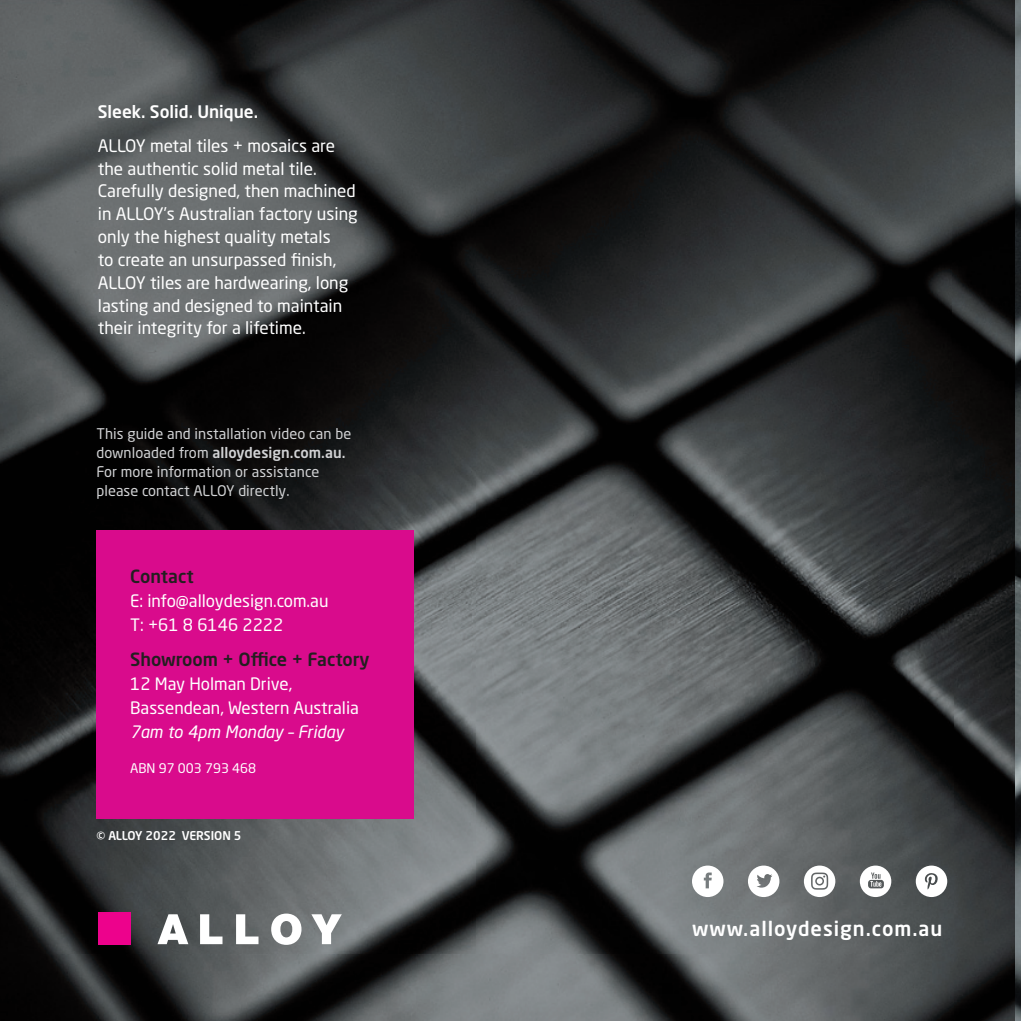
<style>
.page{position:relative;width:1021px;height:1021px;background:#fff}
.page>*{position:absolute;margin:0;border:0;box-sizing:border-box;transform-origin:0 0}
.t1{font:500 20px "Neo Sans Std";letter-spacing:.05em;color:#fff}
.t2{font:500 18px "Neo Sans Std";color:#231f20}
.t3{font:17.2px/22.8px "Neo Sans Std";color:#fff}
.t4{font:500 17.2px "Neo Sans Std";color:#fff}
.t5{font:17px/24px "Neo Sans Std";color:#fff}
.t6{font:italic 17px "Neo Sans Std";color:#fff}
.t7{font:14.6px/18.8px "Neo Sans Std";letter-spacing:.005em;color:#d1d2d4}
.t8{font:13.2px "Neo Sans Std";color:#fff}
.t9{font:500 12px "Neo Sans Std";color:#fff}
.s1{font-weight:500}
</style>
<div class="page">
<img style="left:0;top:0;width:1015px;height:1020px">
<img style="left:1015px;top:0;width:5px;height:1020px">
<div style="left:98px;top:912px;width:32px;height:32px;background:#ed028c"></div>
<svg style="left:157px;top:913px;width:185px;height:31px"></svg>
<div style="left:96px;top:530px;width:318px;height:289px;background:#d90b8c"></div>
<svg style="left:748px;top:865px;width:31px;height:32px"></svg>
<svg style="left:803px;top:865px;width:32px;height:32px"></svg>
<svg style="left:692px;top:865px;width:31px;height:32px"></svg>
<svg style="left:859px;top:865px;width:32px;height:32px"></svg>
<svg style="left:915px;top:865px;width:32px;height:32px"></svg>
<p class="t4" style="left:98px;top:104px;width:162px">Sleek. Solid. Unique.</p>
<p class="t3" style="left:98px;top:135px;width:261px">ALLOY metal tiles + mosaics are the authentic solid metal tile.<br>Carefully designed, then machined in ALLOY’s Australian factory using only the highest quality metals<br>to create an unsurpassed finish, ALLOY tiles are hardwearing, long lasting and designed to maintain their integrity for a lifetime.</p>
<p class="t7" style="left:96px;top:425px;width:256px">This guide and installation video can be downloaded from <span class="s1">alloydesign.com.au.<br></span>For more information or assistance please contact ALLOY directly.</p>
<p class="t2" style="left:130px;top:568px;width:65px">Contact</p>
<p class="t5" style="left:130px;top:589px;width:200px">E: info@alloydesign.com.au<br>T: +61 8 6146 2222</p>
<p class="t2" style="left:130px;top:651px;width:241px">Showroom + Office + Factory</p>
<p class="t5" style="left:130px;top:672px;width:230px">12 May Holman Drive,<br>Bassendean, Western Australia</p>
<p class="t6" style="left:130px;top:724px;width:215px">7am to 4pm Monday – Friday</p>
<p class="t8" style="left:130px;top:762px;width:127px">ABN 97 003 793 468</p>
<p class="t9" style="left:96px;top:830px;width:147px">© ALLOY 2022 VERSION 5</p>
<p class="t1" style="left:692px;top:919px;width:252px">www.alloydesign.com.au</p>
</div>
